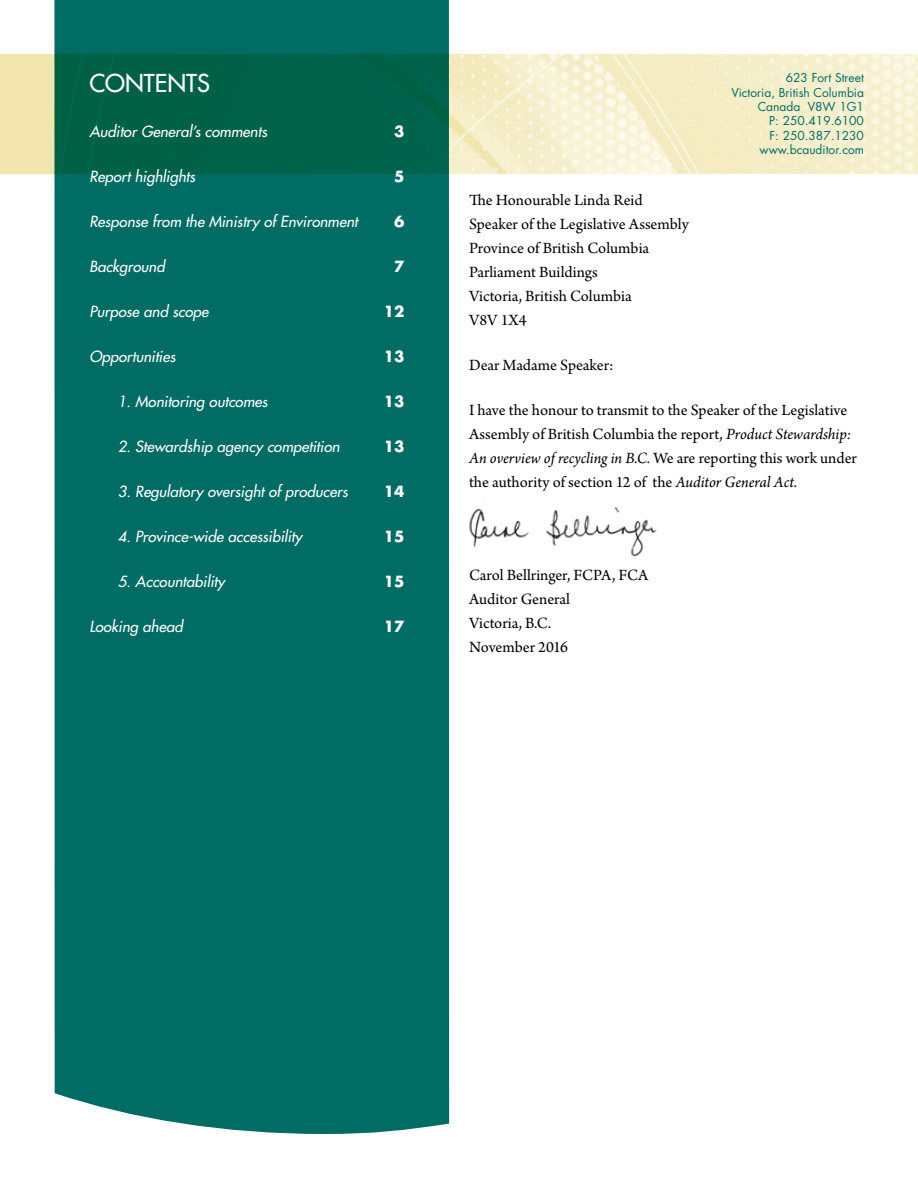
<style>
.page{position:relative;width:918px;height:1188px;background:#fff}
.page>*{position:absolute;margin:0;border:0;box-sizing:border-box;transform-origin:0 0}
.t1{font:24px "Futura";color:#fff}
.t2{font:16.5px/24px "Arno Pro";letter-spacing:-.005em;color:#000}
.t3{font:italic 15px "Futura";color:#fff}
.t4{font:700 15px "Futura";color:#fff}
.t5{font:12px/14.4px "Futura";color:#006c64;text-align:right}
.s1{font-style:italic}
</style>
<div class="page">
<img style="left:0;top:54px;width:918px;height:119px">
<svg style="left:54px;top:0;width:395px;height:1134px;background:#026c62"></svg>
<img style="left:469px;top:507px;width:188px;height:48px">
<h1 class="t1" style="left:89px;top:68px;width:122px">CONTENTS</h1>
<p class="t3" style="left:89px;top:122px;width:179px">Auditor General’s comments</p>
<p class="t4" style="left:394px;top:121px;width:12px">3</p>
<p class="t3" style="left:89px;top:167px;width:107px">Report highlights</p>
<p class="t4" style="left:394px;top:166px;width:12px">5</p>
<p class="t3" style="left:89px;top:212px;width:270px">Response from the Ministry of Environment</p>
<p class="t4" style="left:394px;top:211px;width:12px">6</p>
<p class="t3" style="left:89px;top:257px;width:77px">Background</p>
<p class="t4" style="left:394px;top:256px;width:12px">7</p>
<p class="t3" style="left:89px;top:302px;width:121px">Purpose and scope</p>
<p class="t4" style="left:384px;top:301px;width:22px">12</p>
<p class="t3" style="left:89px;top:347px;width:88px">Opportunities</p>
<p class="t4" style="left:384px;top:346px;width:22px">13</p>
<p class="t3" style="left:118px;top:392px;width:151px">1. Monitoring outcomes</p>
<p class="t4" style="left:384px;top:391px;width:22px">13</p>
<p class="t3" style="left:118px;top:437px;width:223px">2. Stewardship agency competition</p>
<p class="t4" style="left:384px;top:436px;width:22px">13</p>
<p class="t3" style="left:118px;top:482px;width:231px">3. Regulatory oversight of producers</p>
<p class="t4" style="left:384px;top:481px;width:22px">14</p>
<p class="t3" style="left:118px;top:527px;width:186px">4. Province-wide accessibility</p>
<p class="t4" style="left:384px;top:526px;width:22px">15</p>
<p class="t3" style="left:118px;top:572px;width:108px">5. Accountability</p>
<p class="t4" style="left:384px;top:571px;width:22px">15</p>
<p class="t3" style="left:89px;top:617px;width:95px">Looking ahead</p>
<p class="t4" style="left:384px;top:616px;width:22px">17</p>
<p class="t5" style="left:732px;top:71px;width:134px">623 Fort Street<br>Victoria, British Columbia<br>Canada V8W 1G1<br>P: 250.419.6100<br>F: 250.387.1230 www.bcauditor.com</p>
<p class="t2" style="left:469px;top:189px;width:221px">The Honourable Linda Reid<br>Speaker of the Legislative Assembly<br>Province of British Columbia<br>Parliament Buildings<br>Victoria, British Columbia<br>V8V 1X4</p>
<p class="t2" style="left:469px;top:354px;width:146px">Dear Madame Speaker:</p>
<p class="t2" style="left:469px;top:399px;width:389px">I have the honour to transmit to the Speaker of the Legislative Assembly of British Columbia the report, <span class="s1">Product Stewardship:<br>An overview of recycling in B.C.</span> We are reporting this work under the authority of section 12 of the <span class="s1">Auditor General Act.</span></p>
<p class="t2" style="left:469px;top:564px;width:181px">Carol Bellringer, FCPA, FCA<br>Auditor General<br>Victoria, B.C.<br>November 2016</p>
</div>
